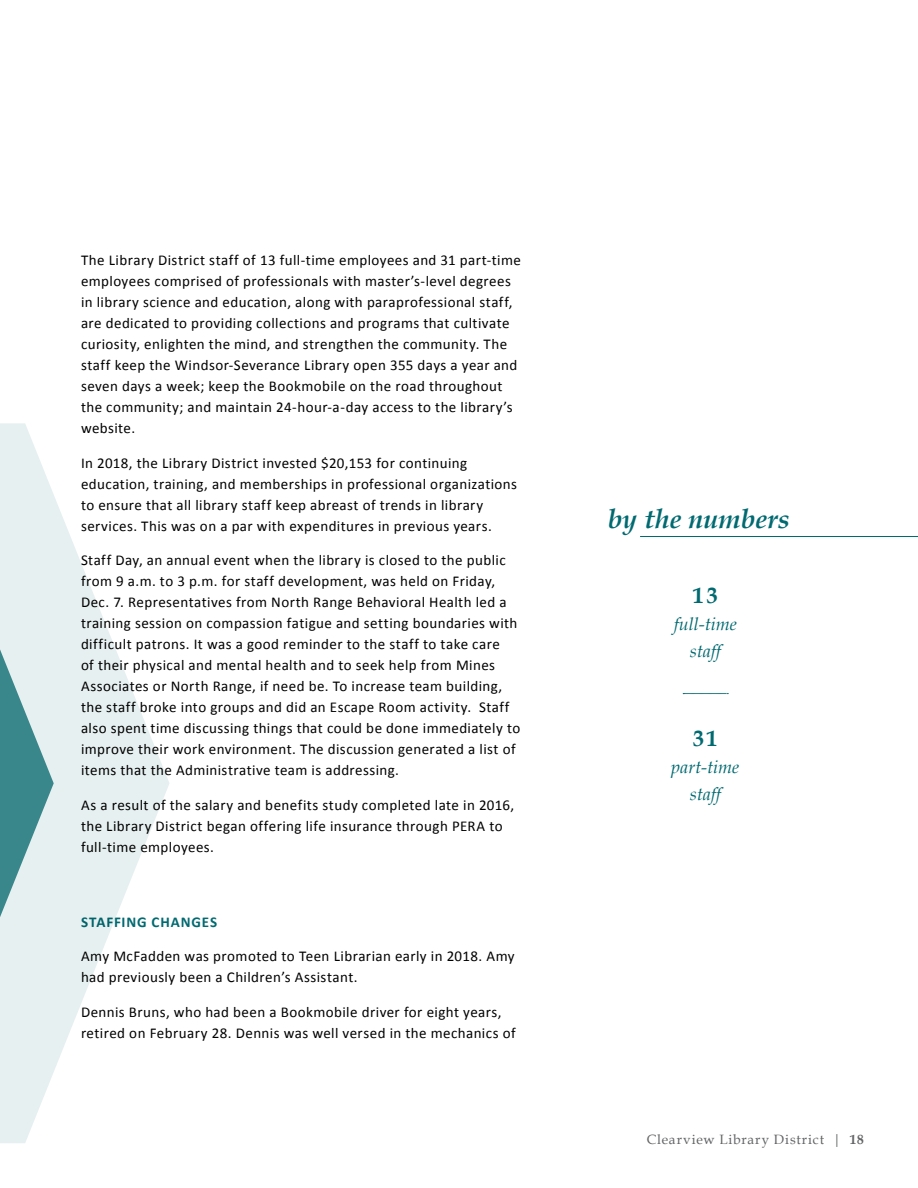
<style>
.page{position:relative;width:918px;height:1188px;background:#fff}
.page>*{position:absolute;margin:0;border:0;box-sizing:border-box;transform-origin:0 0}
.t1{font:italic 700 27px "Book Antiqua";color:#006a71}
.t2{font:700 22.5px "Book Antiqua";color:#006a71}
.t3{font:italic 18px/27px "Book Antiqua";color:#006a71;text-align:center}
.t4{font:15px/21px "Calibri";letter-spacing:.025em;color:#000}
.t5{font:700 15px "Calibri";letter-spacing:.055em;color:#006a71}
.t6{font:13.5px "Book Antiqua";letter-spacing:.06em;color:#636466}
.s1{font-weight:700}
</style>
<div class="page">
<hr style="left:640px;top:536px;width:278px;height:1px;background:#006a71">
<svg style="left:683px;top:693px;width:45px;height:1px"></svg>
<svg style="left:0;top:423px;width:170px;height:720px;fill:#e6f0f1"></svg>
<p class="t4" style="left:81px;top:249px;width:442px">The Library District staff of 13 full-time employees and 31 part-time employees comprised of professionals with master’s-level degrees in library science and education, along with paraprofessional staff, are dedicated to providing collections and programs that cultivate curiosity, enlighten the mind, and strengthen the community. The staff keep the Windsor-Severance Library open 355 days a year and seven days a week; keep the Bookmobile on the road throughout the community; and maintain 24-hour-a-day access to the library’s website.</p>
<p class="t4" style="left:81px;top:451px;width:438px">In 2018, the Library District invested $20,153 for continuing education, training, and memberships in professional organizations to ensure that all library staff keep abreast of trends in library services. This was on a par with expenditures in previous years.</p>
<p class="t4" style="left:81px;top:549px;width:441px">Staff Day, an annual event when the library is closed to the public from 9 a.m. to 3 p.m. for staff development, was held on Friday, Dec. 7. Representatives from North Range Behavioral Health led a training session on compassion fatigue and setting boundaries with difficult patrons. It was a good reminder to the staff to take care<br>of their physical and mental health and to seek help from Mines Associates or North Range, if need be. To increase team building, the staff broke into groups and did an Escape Room activity. Staff also spent time discussing things that could be done immediately to improve their work environment. The discussion generated a list of items that the Administrative team is addressing.</p>
<p class="t4" style="left:81px;top:793px;width:435px">As a result of the salary and benefits study completed late in 2016, the Library District began offering life insurance through PERA to full-time employees.</p>
<p class="t5" style="left:81px;top:912px;width:138px">STAFFING CHANGES</p>
<p class="t4" style="left:81px;top:945px;width:435px">Amy McFadden was promoted to Teen Librarian early in 2018. Amy had previously been a Children’s Assistant.</p>
<p class="t4" style="left:81px;top:1000px;width:436px">Dennis Bruns, who had been a Bookmobile driver for eight years, retired on February 28. Dennis was well versed in the mechanics of</p>
<h1 class="t1" style="left:608px;top:503px;width:184px">by the numbers</h1>
<h2 class="t2" style="left:693px;top:582px;width:26px">13</h2>
<p class="t3" style="left:674px;top:611px;width:65px">full-time staff</p>
<h2 class="t2" style="left:693px;top:726px;width:26px">31</h2>
<p class="t3" style="left:671px;top:754px;width:69px">part-time staff</p>
<p class="t6" style="left:647px;top:1131px;width:219px">Clearview Library District | <span class="s1">18</span></p>
</div>
